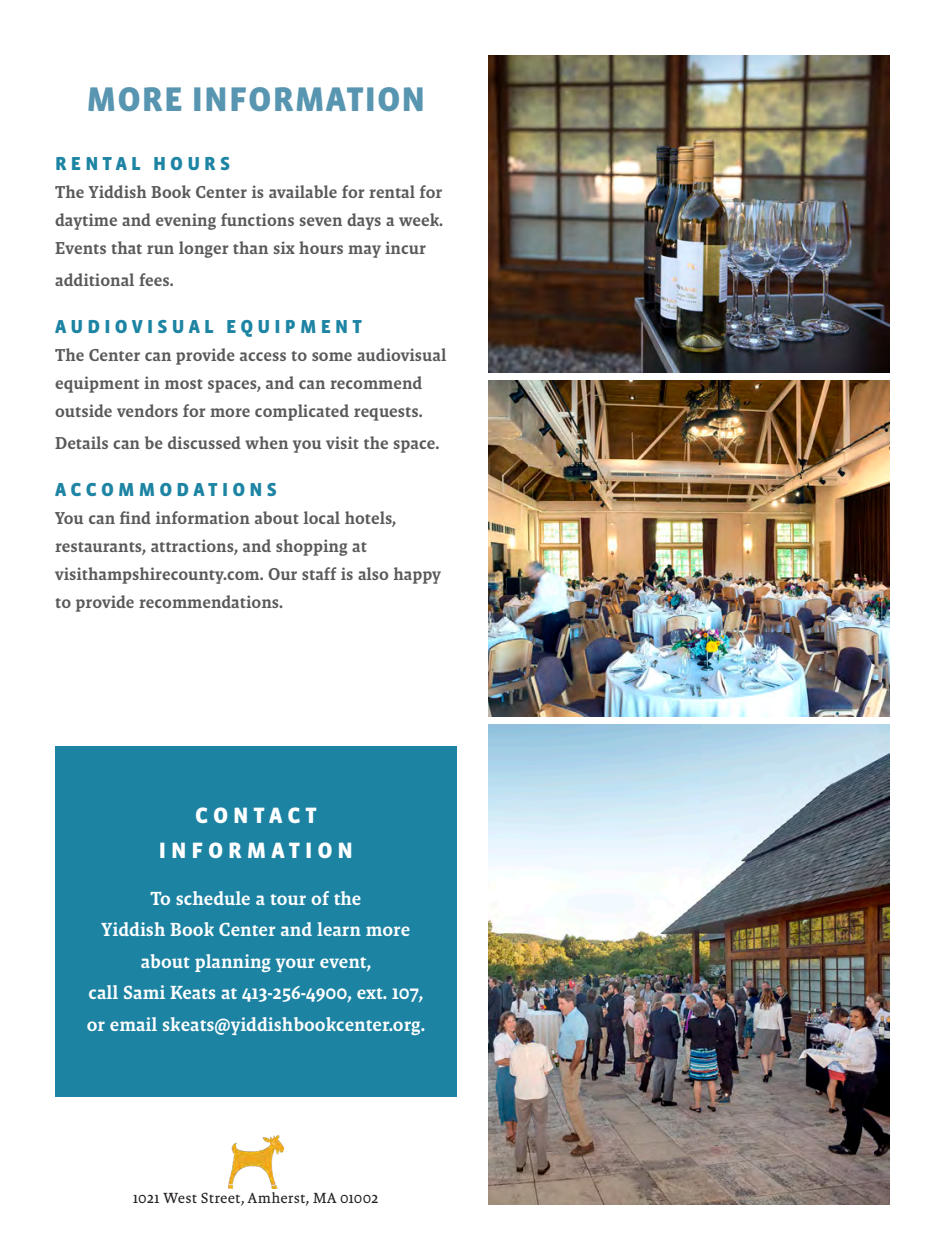
<style>
.page{position:relative;width:945px;height:1260px;background:#fff}
.page>*{position:absolute;margin:0;border:0;box-sizing:border-box;transform-origin:0 0}
.t1{font:900 35px "Vista Sans OT";letter-spacing:.03em;color:#5895b1}
.t2{font:900 22.75px/35px "Vista Sans OT";letter-spacing:.22em;color:#fff;text-align:center}
.t3{font:19.25px/31.5px "Malaga Med";color:#fff;text-align:center}
.t4{font:900 19.25px "Vista Sans OT";letter-spacing:.22em;color:#1d84a3}
.t5{font:17.5px/28px "Malaga Med";color:#59595b}
.t6{font:14.88px "Malaga Reg";letter-spacing:.01em;color:#231f20}
</style>
<div class="page">
<div style="left:55px;top:746px;width:402px;height:351px;background:#1c83a3"></div>
<img style="left:488px;top:380px;width:402px;height:336px">
<img style="left:228px;top:1135px;width:56px;height:54px">
<img style="left:488px;top:724px;width:402px;height:481px">
<img style="left:488px;top:55px;width:402px;height:317px">
<h1 class="t1" style="left:86px;top:81px;width:340px">MORE INFORMATION</h1>
<p class="t4" style="left:55px;top:154px;width:177px">RENTAL HOURS</p>
<p class="t5" style="left:55px;top:178px;width:390px;text-align:justify">The Yiddish Book Center is available for rental for daytime and evening functions seven days a week.<br>Events that run longer than six hours may incur</p>
<p class="t5" style="left:55px;top:266px;width:120px">additional fees.</p>
<p class="t4" style="left:55px;top:317px;width:308px">AUDIOVISUAL EQUIPMENT</p>
<p class="t5" style="left:55px;top:341px;width:393px">The Center can provide access to some audiovisual equipment in most spaces, and can recommend outside vendors for more complicated requests.</p>
<p class="t5" style="left:55px;top:429px;width:386px">Details can be discussed when you visit the space.</p>
<p class="t4" style="left:55px;top:480px;width:223px">ACCOMMODATIONS</p>
<p class="t5" style="left:55px;top:504px;width:387px">You can find information about local hotels, restaurants, attractions, and shopping at visithampshirecounty.com. Our staff is also happy to provide recommendations.</p>
<h2 class="t2" style="left:159px;top:798px;width:196px">CONTACT<br>INFORMATION</h2>
<p class="t3" style="left:87px;top:882px;width:340px">To schedule a tour of the<br>Yiddish Book Center and learn more about planning your event,<br>call Sami Keats at 413-256-4900, ext. 107, or email skeats@yiddishbookcenter.org.</p>
<p class="t6" style="left:133px;top:1190px;width:247px">1021 West Street, Amherst, MA 01002</p>
</div>
